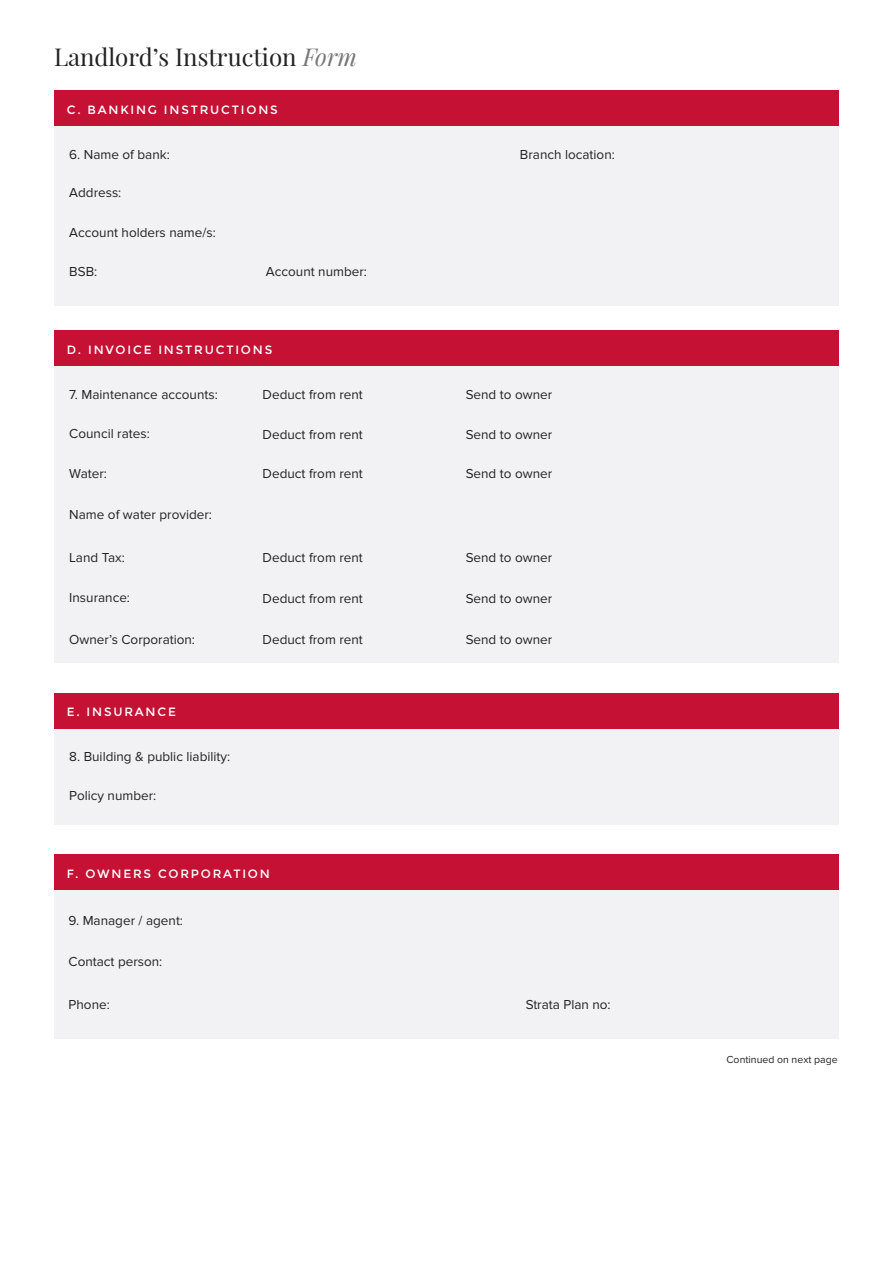
<style>
.page{position:relative;width:893px;height:1263px;background:#fff}
.page>*{position:absolute;margin:0;border:0;box-sizing:border-box;transform-origin:0 0}
.t1{font:24.15px "Playfair Display";color:#222}
.t2{font:13.5px "Proxima Nova";color:#222}
.t3{font:12px "Montserrat";letter-spacing:.15em;color:#fff}
.t4{font:10.5px "Proxima Nova";color:#222}
.s1{font-style:italic;color:#777}
</style>
<div class="page">
<div style="left:54px;top:108px;width:785px;height:197px;background:#f2f2f5"></div>
<div style="left:54px;top:90px;width:785px;height:36px;background:#c41134"></div>
<div style="left:54px;top:348px;width:785px;height:315px;background:#f2f2f5"></div>
<div style="left:54px;top:331px;width:785px;height:35px;background:#c41134"></div>
<div style="left:54px;top:872px;width:785px;height:166px;background:#f2f2f5"></div>
<div style="left:54px;top:854px;width:785px;height:36px;background:#c41134"></div>
<div style="left:54px;top:711px;width:785px;height:114px;background:#f2f2f5"></div>
<div style="left:54px;top:693px;width:785px;height:35px;background:#c41134"></div>
<h1 class="t1" style="left:54px;top:42px;width:304px">Landlord’s Instruction <span class="s1">Form</span></h1>
<p class="t3" style="left:67px;top:103px;width:213px">C. BANKING INSTRUCTIONS</p>
<p class="t2" style="left:69px;top:147px;width:102px">6. Name of bank:</p>
<p class="t2" style="left:69px;top:185px;width:54px">Address:</p>
<p class="t2" style="left:69px;top:225px;width:148px">Account holders name/s:</p>
<p class="t2" style="left:69px;top:264px;width:29px">BSB:</p>
<p class="t2" style="left:266px;top:264px;width:103px">Account number:</p>
<p class="t3" style="left:67px;top:343px;width:207px">D. INVOICE INSTRUCTIONS</p>
<p class="t2" style="left:69px;top:387px;width:150px">7. Maintenance accounts:</p>
<p class="t2" style="left:69px;top:426px;width:82px">Council rates:</p>
<p class="t2" style="left:69px;top:466px;width:39px">Water:</p>
<p class="t2" style="left:263px;top:387px;width:102px">Deduct from rent</p>
<p class="t2" style="left:263px;top:426px;width:102px">Deduct from rent</p>
<p class="t2" style="left:263px;top:466px;width:102px">Deduct from rent</p>
<p class="t2" style="left:69px;top:506px;width:144px">Name of water provider:</p>
<p class="t2" style="left:69px;top:549px;width:57px">Land Tax:</p>
<p class="t2" style="left:69px;top:590px;width:62px">Insurance:</p>
<p class="t2" style="left:69px;top:631px;width:127px">Owner’s Corporation:</p>
<p class="t3" style="left:67px;top:705px;width:111px">E. INSURANCE</p>
<p class="t2" style="left:69px;top:749px;width:162px">8. Building &amp; public liability:</p>
<p class="t2" style="left:69px;top:788px;width:89px">Policy number:</p>
<p class="t2" style="left:263px;top:550px;width:102px">Deduct from rent</p>
<p class="t2" style="left:263px;top:590px;width:102px">Deduct from rent</p>
<p class="t2" style="left:263px;top:632px;width:102px">Deduct from rent</p>
<p class="t2" style="left:520px;top:147px;width:96px">Branch location:</p>
<p class="t2" style="left:466px;top:387px;width:88px">Send to owner</p>
<p class="t2" style="left:466px;top:426px;width:88px">Send to owner</p>
<p class="t2" style="left:466px;top:466px;width:88px">Send to owner</p>
<p class="t2" style="left:466px;top:550px;width:88px">Send to owner</p>
<p class="t2" style="left:466px;top:590px;width:88px">Send to owner</p>
<p class="t2" style="left:466px;top:632px;width:88px">Send to owner</p>
<p class="t3" style="left:67px;top:867px;width:205px">F. OWNERS CORPORATION</p>
<p class="t2" style="left:69px;top:913px;width:116px">9. Manager / agent:</p>
<p class="t2" style="left:69px;top:954px;width:95px">Contact person:</p>
<p class="t2" style="left:69px;top:997px;width:43px">Phone:</p>
<p class="t2" style="left:526px;top:997px;width:87px">Strata Plan no:</p>
<p class="t4" style="left:726px;top:1053px;width:113px">Continued on next page</p>
</div>
